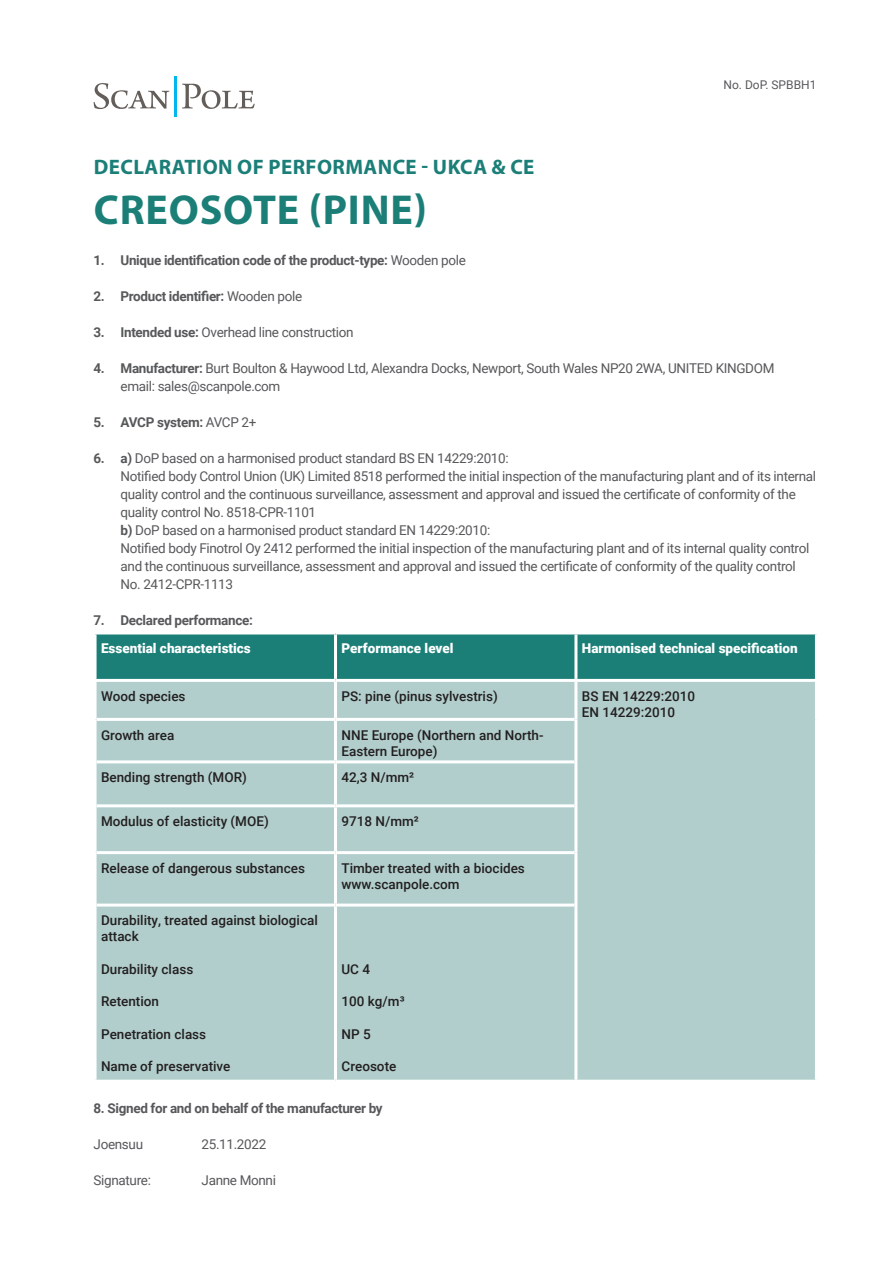
<style>
.page{position:relative;width:893px;height:1263px;background:#fff}
.page>*{position:absolute;margin:0;border:0;box-sizing:border-box;transform-origin:0 0}
.Otsikko-iso{font:700 42px "Myriad Pro";letter-spacing:.02em;color:#1b7f78}
.Otsikko-iso-2{font:700 21px "Myriad Pro";letter-spacing:.02em;color:#1b7f78}
.Leipäteksti{font:13.5px/18px "Roboto";letter-spacing:-.025em;color:#57585a}
.t1{font:500 13.5px/16.2px "Roboto";color:#231f20}
.Leipäteksti-2{font:700 13.5px "Roboto";letter-spacing:-.025em;color:#57585a}
.t2{font:900 13.5px "Roboto";color:#fff}
.Leipäteksti-3{font:12px "Roboto";color:#57585a}
.s1{font-weight:400}
.s2{font-weight:700}
</style>
<div class="page">
<svg style="left:94px;top:83px;width:75px;height:26px"></svg>
<hr style="left:174px;top:77px;width:3px;height:40px;background:#00b6ef">
<svg style="left:182px;top:84px;width:73px;height:25px"></svg>
<div style="left:97px;top:634px;width:718px;height:45px;background:#1b7f78"></div>
<div style="left:97px;top:682px;width:718px;height:398px;background:#b1cecc"></div>
<hr style="left:334px;top:634px;width:3px;height:45px;background:#fff">
<hr style="left:574px;top:634px;width:3px;height:45px;background:#fff">
<hr style="left:97px;top:718px;width:238px;height:3px;background:#fff">
<hr style="left:335px;top:718px;width:239px;height:3px;background:#fff">
<hr style="left:97px;top:760px;width:238px;height:3px;background:#fff">
<hr style="left:335px;top:760px;width:239px;height:3px;background:#fff">
<hr style="left:97px;top:804px;width:238px;height:3px;background:#fff">
<hr style="left:335px;top:804px;width:239px;height:3px;background:#fff">
<hr style="left:97px;top:851px;width:238px;height:3px;background:#fff">
<hr style="left:335px;top:851px;width:239px;height:3px;background:#fff">
<hr style="left:97px;top:903px;width:238px;height:3px;background:#fff">
<hr style="left:335px;top:903px;width:239px;height:3px;background:#fff">
<hr style="left:334px;top:682px;width:3px;height:36px;background:#fff">
<hr style="left:574px;top:682px;width:3px;height:37px;background:#fff">
<hr style="left:334px;top:721px;width:3px;height:39px;background:#fff">
<hr style="left:574px;top:719px;width:3px;height:43px;background:#fff">
<hr style="left:334px;top:763px;width:3px;height:41px;background:#fff">
<hr style="left:574px;top:762px;width:3px;height:44px;background:#fff">
<hr style="left:334px;top:807px;width:3px;height:44px;background:#fff">
<hr style="left:574px;top:806px;width:3px;height:47px;background:#fff">
<hr style="left:334px;top:854px;width:3px;height:49px;background:#fff">
<hr style="left:574px;top:853px;width:3px;height:52px;background:#fff">
<hr style="left:334px;top:906px;width:3px;height:174px;background:#fff">
<hr style="left:574px;top:905px;width:3px;height:175px;background:#fff">
<p class="Otsikko-iso-2" style="left:94px;top:153px;width:442px">DECLARATION OF PERFORMANCE - UKCA &amp; CE</p>
<p class="Otsikko-iso" style="left:94px;top:183px;width:335px">CREOSOTE (PINE)</p>
<p class="Leipäteksti-3" style="left:723px;top:76px;width:94px">No. DoP. SPBBH1</p>
<p class="Leipäteksti-2" style="left:94px;top:251px;width:374px">1. Unique identification code of the product-type: <span class="s1">Wooden pole</span></p>
<p class="Leipäteksti-2" style="left:94px;top:287px;width:210px">2. Product identifier: <span class="s1">Wooden pole</span></p>
<p class="Leipäteksti" style="left:94px;top:323px;width:262px"><span class="s2">3. Intended use:</span> Overhead line construction</p>
<p class="Leipäteksti" style="left:121px;top:359px;width:655px;text-indent:-27px"><span class="s2">4. Manufacturer:</span> Burt Boulton &amp; Haywood Ltd, Alexandra Docks, Newport, South Wales NP20 2WA, UNITED KINGDOM email: sales@scanpole.com</p>
<p class="Leipäteksti-2" style="left:94px;top:413px;width:164px">5. AVCP system: <span class="s1">AVCP 2+</span></p>
<p class="Leipäteksti" style="left:121px;top:449px;width:697px;text-indent:-27px"><span class="s2">6. a)</span> DoP based on a harmonised product standard BS EN 14229:2010:<br>Notified body Control Union (UK) Limited 8518 performed the initial inspection of the manufacturing plant and of its internal quality control and the continuous surveillance, assessment and approval and issued the certificate of conformity of the quality control No. 8518-CPR-1101<br><span class="s2">b)</span> DoP based on a harmonised product standard EN 14229:2010:<br>Notified body Finotrol Oy 2412 performed the initial inspection of the manufacturing plant and of its internal quality control and the continuous surveillance, assessment and approval and issued the certificate of conformity of the quality control No. 2412-CPR-1113</p>
<p class="Leipäteksti-2" style="left:94px;top:611px;width:161px">7. Declared performance:</p>
<p class="t2" style="left:101px;top:639px;width:151px">Essential characteristics</p>
<p class="t2" style="left:341px;top:639px;width:114px">Performance level</p>
<p class="t2" style="left:582px;top:639px;width:217px">Harmonised technical specification</p>
<p class="t1" style="left:101px;top:687px;width:86px">Wood species</p>
<p class="t1" style="left:341px;top:687px;width:158px">PS: pine (pinus sylvestris)</p>
<p class="t1" style="left:582px;top:687px;width:115px">BS EN 14229:2010</p>
<p class="t1" style="left:582px;top:703px;width:95px">EN 14229:2010</p>
<p class="t1" style="left:101px;top:726px;width:75px">Growth area</p>
<p class="t1" style="left:341px;top:726px;width:204px">NNE Europe (Northern and North-<br>Eastern Europe)</p>
<p class="t1" style="left:101px;top:769px;width:147px">Bending strength (MOR)</p>
<p class="t1" style="left:341px;top:769px;width:74px">42,3 N/mm²</p>
<p class="t1" style="left:101px;top:812px;width:169px">Modulus of elasticity (MOE)</p>
<p class="t1" style="left:341px;top:812px;width:79px">9718 N/mm²</p>
<p class="t1" style="left:101px;top:859px;width:206px">Release of dangerous substances</p>
<p class="t1" style="left:341px;top:859px;width:185px">Timber treated with a biocides</p>
<p class="t1" style="left:341px;top:875px;width:120px">www.scanpole.com</p>
<p class="t1" style="left:101px;top:912px;width:218px">Durability, treated against biological attack</p>
<p class="t1" style="left:101px;top:960px;width:94px">Durability class</p>
<p class="t1" style="left:101px;top:993px;width:60px">Retention</p>
<p class="t1" style="left:101px;top:1025px;width:107px">Penetration class</p>
<p class="t1" style="left:101px;top:1058px;width:131px">Name of preservative</p>
<p class="t1" style="left:341px;top:960px;width:30px">UC 4</p>
<p class="t1" style="left:341px;top:993px;width:65px">100 kg/m³</p>
<p class="t1" style="left:341px;top:1025px;width:31px">NP 5</p>
<p class="t1" style="left:341px;top:1058px;width:56px">Creosote</p>
<p class="Leipäteksti-2" style="left:94px;top:1099px;width:291px">8. Signed for and on behalf of the manufacturer by</p>
<p class="Leipäteksti" style="left:94px;top:1134px;width:51px">Joensuu</p>
<p class="Leipäteksti" style="left:202px;top:1134px;width:66px">25.11.2022</p>
<p class="Leipäteksti" style="left:94px;top:1170px;width:59px">Signature:</p>
<p class="Leipäteksti" style="left:202px;top:1170px;width:76px">Janne Monni</p>
</div>
